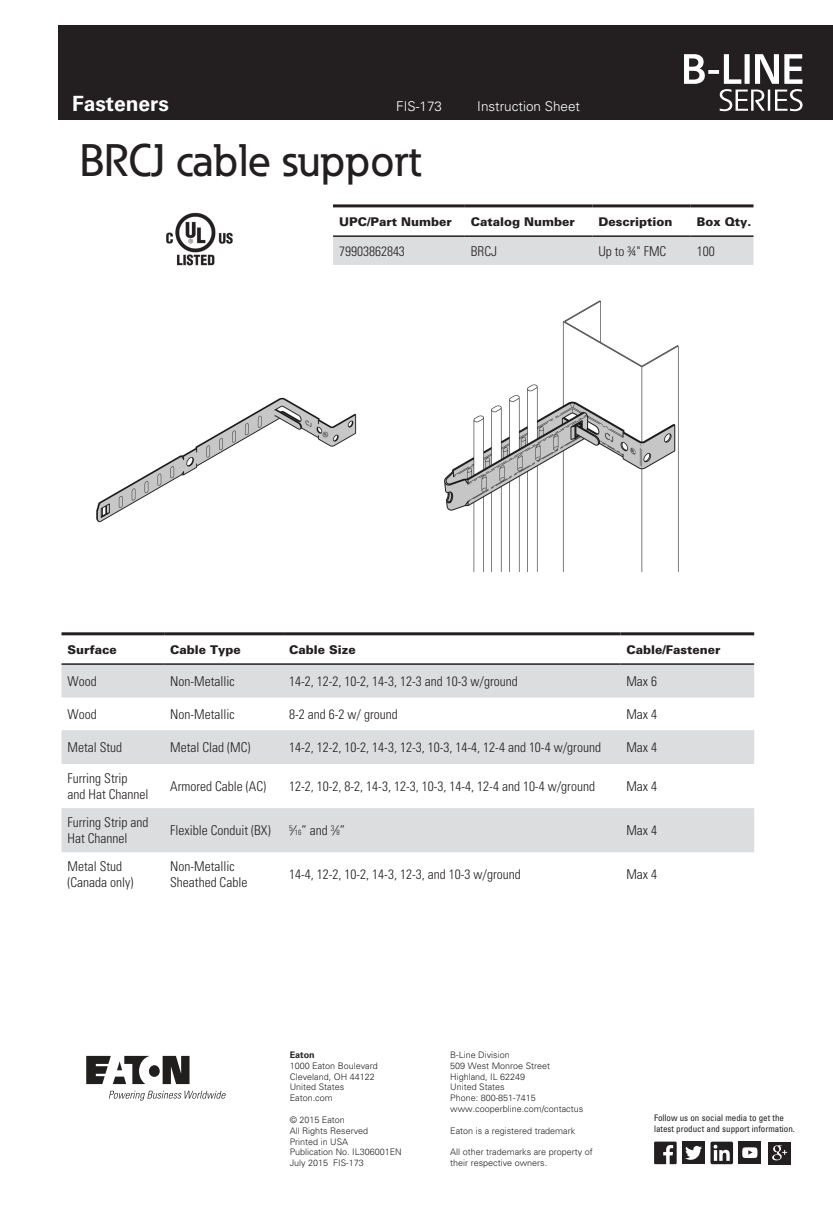
<style>
.page{position:relative;width:833px;height:1219px;background:#fff}
.page>*{position:absolute;margin:0;border:0;box-sizing:border-box;transform-origin:0 0}
.t1{font:500 45px "Eaton";color:#231f20}
.t2{font:700 21px "Univers LT Std";color:#fff}
.t3{font:300 condensed 13.5px/16.2px "Univers LT Std";color:#231f20}
.t4{font:300 13.5px "Univers LT Std";color:#fff}
.t5{font:900 12px "Univers LT Std";color:#231f20}
.t6{font:300 9px/10.8px "Univers LT Std";color:#231f20}
.t7{font:condensed 9px/10.5px "Univers LT Std";color:#231f20}
.t8{font:700 9px "Univers LT Std";color:#231f20}
.s1{font-size:7.5px}
</style>
<div class="page">
<div style="left:58px;top:25px;width:774px;height:94px;background:#231f20"></div>
<img style="left:96px;top:397px;width:261px;height:126px">
<img style="left:444px;top:301px;width:235px;height:270px">
<svg style="left:86px;top:1055px;width:103px;height:29px"></svg>
<svg style="left:109px;top:1090px;width:116px;height:10px"></svg>
<svg style="left:684px;top:54px;width:118px;height:57px"></svg>
<svg style="left:61px;top:664px;width:693px;height:188px;fill:#dcdddf"></svg>
<hr style="left:61px;top:632px;width:103px;height:3px;background:#231f20">
<hr style="left:164px;top:632px;width:119px;height:3px;background:#231f20">
<hr style="left:283px;top:632px;width:337px;height:3px;background:#231f20">
<hr style="left:620px;top:632px;width:134px;height:3px;background:#231f20">
<hr style="left:61px;top:663px;width:103px;height:1px;background:#231f20">
<hr style="left:164px;top:663px;width:119px;height:1px;background:#231f20">
<hr style="left:283px;top:663px;width:337px;height:1px;background:#231f20">
<hr style="left:620px;top:663px;width:134px;height:1px;background:#231f20">
<div style="left:333px;top:237px;width:420px;height:28px;background:#dcdddf"></div>
<hr style="left:333px;top:204px;width:132px;height:3px;background:#231f20">
<hr style="left:465px;top:204px;width:127px;height:3px;background:#231f20">
<hr style="left:592px;top:204px;width:98px;height:3px;background:#231f20">
<hr style="left:690px;top:204px;width:63px;height:3px;background:#231f20">
<hr style="left:333px;top:235px;width:132px;height:2px;background:#231f20">
<hr style="left:465px;top:235px;width:127px;height:2px;background:#231f20">
<hr style="left:592px;top:235px;width:98px;height:2px;background:#231f20">
<hr style="left:690px;top:235px;width:63px;height:2px;background:#231f20">
<img style="left:166px;top:212px;width:67px;height:54px">
<div style="left:738px;top:1141px;width:23px;height:23px;background:#231f20"></div>
<div style="left:682px;top:1141px;width:22px;height:23px;background:#231f20"></div>
<svg style="left:654px;top:1141px;width:22px;height:23px"></svg>
<svg style="left:685px;top:1146px;width:17px;height:13px"></svg>
<div style="left:710px;top:1141px;width:23px;height:23px;background:#231f20;border-radius:2px"></div>
<svg style="left:713px;top:1144px;width:16px;height:16px"></svg>
<svg style="left:742px;top:1147px;width:15px;height:10px"></svg>
<div style="left:768px;top:1141px;width:22px;height:23px;background:#231f20"></div>
<img style="left:772px;top:1145px;width:10px;height:15px">
<svg style="left:782px;top:1149px;width:5px;height:5px"></svg>
<h2 class="t2" style="left:72px;top:92px;width:98px">Fasteners</h2>
<p class="t4" style="left:396px;top:98px;width:47px">FIS-173</p>
<p class="t4" style="left:477px;top:98px;width:104px">Instruction Sheet</p>
<h1 class="t1" style="left:80px;top:132px;width:343px">BRCJ cable support</h1>
<p class="t5" style="left:339px;top:214px;width:114px">UPC/Part Number</p>
<p class="t5" style="left:471px;top:214px;width:105px">Catalog Number</p>
<p class="t5" style="left:598px;top:214px;width:75px">Description</p>
<p class="t5" style="left:696px;top:214px;width:56px">Box Qty.</p>
<p class="t3" style="left:339px;top:243px;width:67px">79903862843</p>
<p class="t3" style="left:471px;top:243px;width:28px">BRCJ</p>
<p class="t3" style="left:598px;top:243px;width:69px">Up to 3/4" FMC</p>
<p class="t3" style="left:696px;top:243px;width:19px">100</p>
<p class="t5" style="left:67px;top:641px;width:51px">Surface</p>
<p class="t5" style="left:170px;top:641px;width:72px">Cable Type</p>
<p class="t5" style="left:289px;top:641px;width:68px">Cable Size</p>
<p class="t5" style="left:626px;top:641px;width:95px">Cable/Fastener</p>
<p class="t3" style="left:67px;top:673px;width:31px">Wood</p>
<p class="t3" style="left:170px;top:673px;width:66px">Non-Metallic</p>
<p class="t3" style="left:289px;top:673px;width:230px">14-2, 12-2, 10-2, 14-3, 12-3 and 10-3 w/ground</p>
<p class="t3" style="left:626px;top:673px;width:32px">Max 6</p>
<p class="t3" style="left:67px;top:706px;width:31px">Wood</p>
<p class="t3" style="left:170px;top:706px;width:66px">Non-Metallic</p>
<p class="t3" style="left:289px;top:706px;width:110px">8-2 and 6-2 w/ ground</p>
<p class="t3" style="left:626px;top:706px;width:32px">Max 4</p>
<p class="t3" style="left:67px;top:739px;width:56px">Metal Stud</p>
<p class="t3" style="left:170px;top:739px;width:82px">Metal Clad (MC)</p>
<p class="t3" style="left:289px;top:739px;width:313px">14-2, 12-2, 10-2, 14-3, 12-3, 10-3, 14-4, 12-4 and 10-4 w/ground</p>
<p class="t3" style="left:626px;top:739px;width:32px">Max 4</p>
<p class="t3" style="left:67px;top:770px;width:82px">Furring Strip and Hat Channel</p>
<p class="t3" style="left:170px;top:778px;width:97px">Armored Cable (AC)</p>
<p class="t3" style="left:289px;top:778px;width:307px">12-2, 10-2, 8-2, 14-3, 12-3, 10-3, 14-4, 12-4 and 10-4 w/ground</p>
<p class="t3" style="left:626px;top:778px;width:32px">Max 4</p>
<p class="t3" style="left:67px;top:814px;width:82px">Furring Strip and<br>Hat Channel</p>
<p class="t3" style="left:170px;top:822px;width:102px">Flexible Conduit (BX)</p>
<p class="t3" style="left:289px;top:822px;width:58px"><sup>5</sup>⁄<span class="s1">16</span>” and <sup>3</sup>⁄<span class="s1">8</span>”</p>
<p class="t3" style="left:626px;top:822px;width:32px">Max 4</p>
<p class="t3" style="left:67px;top:858px;width:67px">Metal Stud (Canada only)</p>
<p class="t3" style="left:170px;top:858px;width:79px">Non-Metallic<br>Sheathed Cable</p>
<p class="t3" style="left:289px;top:866px;width:233px">14-4, 12-2, 10-2, 14-3, 12-3, and 10-3 w/ground</p>
<p class="t3" style="left:626px;top:866px;width:32px">Max 4</p>
<p class="t8" style="left:290px;top:1049px;width:27px">Eaton</p>
<p class="t6" style="left:290px;top:1060px;width:90px">1000 Eaton Boulevard<br>Cleveland, OH 44122<br>United States<br>Eaton.com</p>
<p class="t6" style="left:290px;top:1114px;width:114px">© 2015 Eaton<br>All Rights Reserved<br>Printed in USA<br>Publication No. IL306001EN<br>July 2015 FIS-173</p>
<p class="t6" style="left:450px;top:1049px;width:135px">B-Line Division<br>509 West Monroe Street<br>Highland, IL 62249<br>United States<br>Phone: 800-851-7415 www.cooperbline.com/contactus</p>
<p class="t6" style="left:450px;top:1125px;width:127px">Eaton is a registered trademark</p>
<p class="t6" style="left:450px;top:1146px;width:144px">All other trademarks are property of their respective owners.</p>
<p class="t7" style="left:654px;top:1112px;width:142px">Follow us on social media to get the latest product and support information.</p>
</div>
